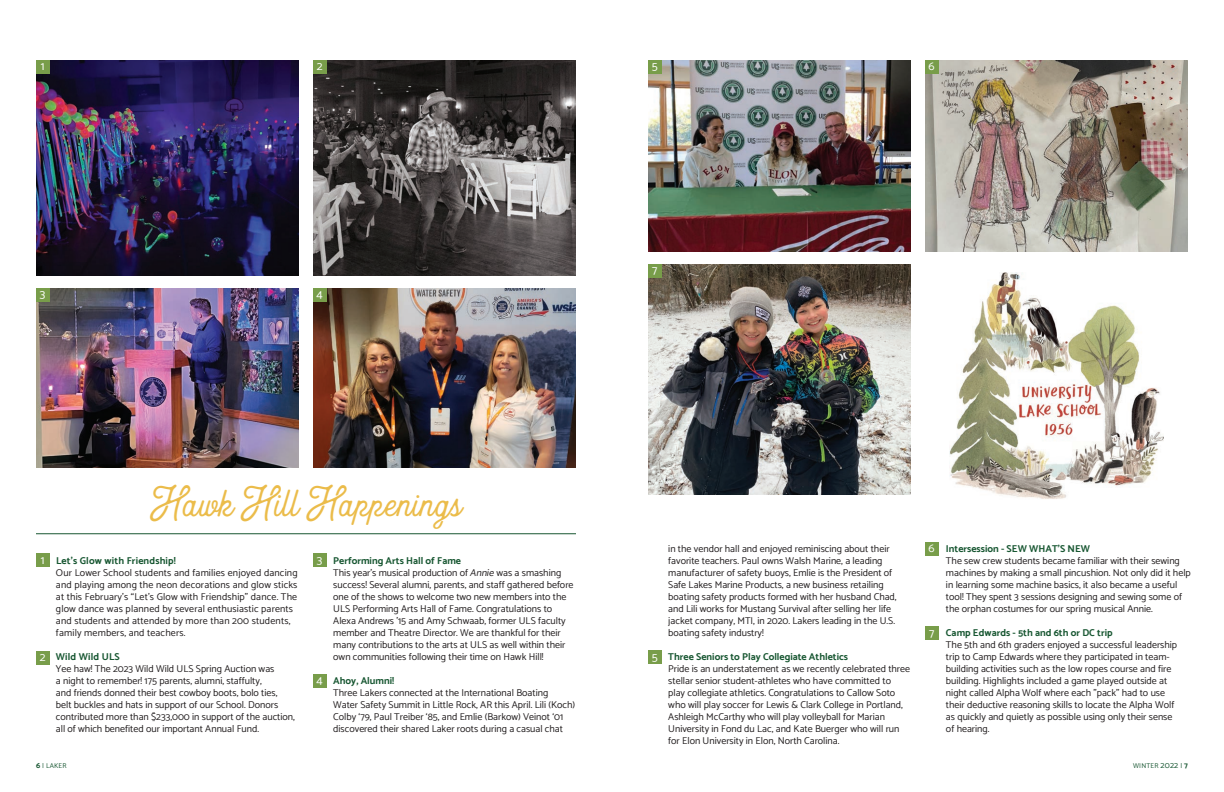
<style>
.page{position:relative;width:1224px;height:792px;background:#fff}
.page>*{position:absolute;margin:0;border:0;box-sizing:border-box;transform-origin:0 0}
.t1{font:46px "Heritage";color:#ebbc4a}
.t2{font:100 12px "Catamaran";color:#fff}
.t3{font:100 10px/12px "Catamaran";color:#231f20}
.t4{font:700 10px "Catamaran";color:#185732}
.t5{font:100 7px "Catamaran";letter-spacing:.025em;color:#185732}
.s1{font-weight:700;color:#185732}
.s2{font-style:italic}
.s3{font-weight:700;font-size:8px}
.s4{font-size:8.5px}
</style>
<div class="page">
<img style="left:36px;top:60px;width:263px;height:216px">
<img style="left:36px;top:288px;width:263px;height:180px">
<img style="left:313px;top:288px;width:263px;height:180px">
<img style="left:648px;top:60px;width:263px;height:192px">
<img style="left:925px;top:60px;width:263px;height:192px">
<img style="left:313px;top:60px;width:263px;height:216px">
<img style="left:648px;top:264px;width:263px;height:231px">
<hr style="left:36px;top:534px;width:540px;height:1px;background:#185732">
<div style="left:36px;top:554px;width:13px;height:13px;background:#789d4a"></div>
<div style="left:36px;top:60px;width:13px;height:13px;background:#789d4a"></div>
<div style="left:925px;top:542px;width:13px;height:14px;background:#789d4a"></div>
<div style="left:648px;top:264px;width:13px;height:13px;background:#789d4a"></div>
<div style="left:36px;top:651px;width:13px;height:13px;background:#789d4a"></div>
<div style="left:313px;top:60px;width:13px;height:13px;background:#789d4a"></div>
<div style="left:313px;top:554px;width:13px;height:13px;background:#789d4a"></div>
<div style="left:36px;top:288px;width:13px;height:13px;background:#789d4a"></div>
<div style="left:313px;top:674px;width:13px;height:13px;background:#789d4a"></div>
<div style="left:648px;top:60px;width:13px;height:13px;background:#789d4a"></div>
<div style="left:648px;top:651px;width:13px;height:13px;background:#789d4a"></div>
<div style="left:925px;top:60px;width:13px;height:13px;background:#789d4a"></div>
<div style="left:313px;top:288px;width:13px;height:13px;background:#789d4a"></div>
<img style="left:949px;top:272px;width:214px;height:227px">
<div style="left:925px;top:627px;width:13px;height:13px;background:#789d4a"></div>
<p class="t2" style="left:41px;top:57px;width:5px">1</p>
<p class="t2" style="left:317px;top:57px;width:7px">2</p>
<p class="t2" style="left:652px;top:57px;width:7px">5</p>
<p class="t2" style="left:929px;top:57px;width:8px">6</p>
<p class="t2" style="left:652px;top:261px;width:7px">7</p>
<p class="t2" style="left:40px;top:285px;width:7px">3</p>
<p class="t2" style="left:317px;top:285px;width:8px">4</p>
<p class="t2" style="left:41px;top:551px;width:5px">1</p>
<p class="t2" style="left:40px;top:648px;width:7px">2</p>
<p class="t1" style="left:150px;top:478px;width:313px">Hawk Hill Happenings</p>
<p class="t3" style="left:56px;top:554px;width:243px"><span class="s1">Let’s Glow with Friendship!<br></span>Our Lower School students and families enjoyed dancing and playing among the neon decorations and glow sticks at this February’s “Let’s Glow with Friendship” dance. The glow dance was planned by several enthusiastic parents and students and attended by more than 200 students, family members, and teachers.</p>
<p class="t3" style="left:56px;top:650px;width:241px"><span class="s1">Wild Wild ULS<br></span>Yee haw! The 2023 Wild Wild ULS Spring Auction was<br>a night to remember! 175 parents, alumni, staffulty,<br>and friends donned their best cowboy boots, bolo ties, belt buckles and hats in support of our School. Donors contributed more than $233,000 in support of the auction, all of which benefited our important Annual Fund.</p>
<p class="t2" style="left:317px;top:550px;width:7px">3</p>
<p class="t4" style="left:333px;top:553px;width:129px">Performing Arts Hall of Fame</p>
<p class="t3" style="left:333px;top:566px;width:242px">This year’s musical production of <span class="s2">Annie</span> was a smashing success! Several alumni, parents, and staff gathered before one of the shows to welcome two new members into the ULS Performing Arts Hall of Fame. Congratulations to Alexa Andrews '15 and Amy Schwaab, former ULS faculty member and Theatre Director. We are thankful for their many contributions to the arts at ULS as well within their own communities following their time on Hawk Hill!</p>
<p class="t4" style="left:333px;top:673px;width:62px">Ahoy, Alumni!</p>
<p class="t3" style="left:333px;top:686px;width:243px">Three Lakers connected at the International Boating Water Safety Summit in Little Rock, AR this April. Lili (Koch)<br>Colby ‘79, Paul Treiber ‘85, and Emlie (Barkow) Veinot ‘01 discovered their shared Laker roots during a casual chat</p>
<p class="t2" style="left:317px;top:671px;width:8px">4</p>
<p class="t2" style="left:652px;top:647px;width:7px">5</p>
<p class="t3" style="left:668px;top:542px;width:230px">in the vendor hall and enjoyed reminiscing about their favorite teachers. Paul owns Walsh Marine, a leading manufacturer of safety buoys, Emlie is the President of Safe Lakes Marine Products, a new business retailing boating safety products formed with her husband Chad, and Lili works for Mustang Survival after selling her life jacket company, MTI, in 2020. Lakers leading in the U.S. boating safety industry!</p>
<p class="t4" style="left:668px;top:649px;width:181px">Three Seniors to Play Collegiate Athletics</p>
<p class="t3" style="left:668px;top:662px;width:243px">Pride is an understatement as we recently celebrated three stellar senior student-athletes who have committed to play collegiate athletics. Congratulations to Callow Soto who will play soccer for Lewis &amp; Clark College in Portland, Ashleigh McCarthy who will play volleyball for Marian University in Fond du Lac, and Kate Buerger who will run for Elon University in Elon, North Carolina.</p>
<p class="t2" style="left:928px;top:539px;width:8px">6</p>
<p class="t2" style="left:929px;top:624px;width:7px">7</p>
<p class="t4" style="left:946px;top:541px;width:146px">Intersession - SEW WHAT'S NEW</p>
<p class="t3" style="left:946px;top:554px;width:246px">The sew crew students became familiar with their sewing machines by making a small pincushion. Not only did it help in learning some machine basics, it also became a useful tool! They spent 3 sessions designing and sewing some of the orphan costumes for our spring musical Annie.</p>
<p class="t4" style="left:946px;top:625px;width:168px">Camp Edwards - 5th and 6th or DC trip</p>
<p class="t3" style="left:946px;top:638px;width:233px">The 5th and 6th graders enjoyed a successful leadership trip to Camp Edwards where they participated in team&shy;building activities such as the low ropes course and fire building. Highlights included a game played outside at night called Alpha Wolf where each "pack" had to use their deductive reasoning skills to locate the Alpha Wolf as quickly and quietly as possible using only their sense of hearing.</p>
<p class="t5" style="left:36px;top:760px;width:32px"><span class="s3">6</span> | LAKER</p>
<p class="t5" style="left:1133px;top:760px;width:56px">WINTER <span class="s4">2022</span> | <span class="s3">7</span></p>
</div>
